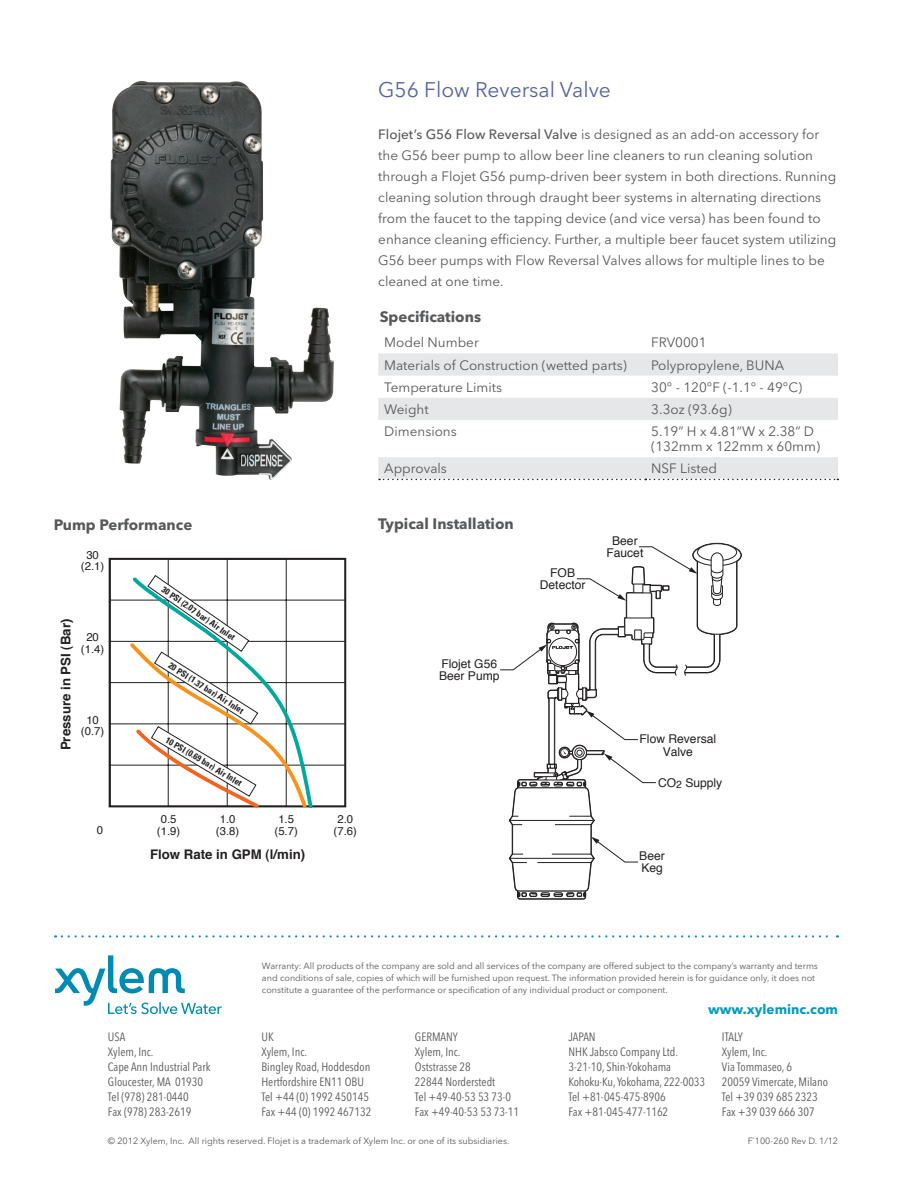
<style>
.page{position:relative;width:918px;height:1188px;background:#fff}
.page>*{position:absolute;margin:0;border:0;box-sizing:border-box;transform-origin:0 0}
.t1{font:21px "Avenir Next LT Pro";color:#5463a4}
.t2{font:700 15px "Avenir Next LT Pro";color:#57585a}
.t3{font:13.5px/21px "Avenir Next LT Pro";color:#57585a}
.t4{font:700 13.5px "Avenir Next LT Pro";color:#049bbf}
.t5{font:700 13.2px "Helvetica";color:#231f20}
.t6{font:12.15px/12.1px "Helvetica";color:#231f20;text-align:center}
.t7{font:condensed 12px/15px "Avenir Next LT Pro";color:#57585a}
.t8{font:11.4px/11.4px "Helvetica";color:#231f20;text-align:center}
.t9{font:9px/12px "Avenir Next LT Pro";color:#57585a}
.t10{font:700 condensed 8.85px "Univers";color:#231f20}
.s1{font-weight:500}
</style>
<div class="page">
<svg style="left:378px;top:353px;width:460px;height:126px;fill:#ececee"></svg>
<svg style="left:379px;top:479px;width:459px;height:1px"></svg>
<svg style="left:108px;top:558px;width:238px;height:249px"></svg>
<svg style="left:129px;top:574px;width:186px;height:235px"></svg>
<div style="left:548px;top:697px;width:7px;height:68px;border:2px solid #231f20"></div>
<div style="left:559px;top:747px;width:12px;height:11px;border:2px solid #231f20;border-radius:50%"></div>
<div style="left:692px;top:544px;width:50px;height:22px;border:2px solid #231f20;border-radius:50%"></div>
<div style="left:697px;top:543px;width:40px;height:19px;border:2px solid #231f20;border-radius:50%"></div>
<div style="left:549px;top:698px;width:5px;height:66px;background:#fff"></div>
<div style="left:549px;top:698px;width:6px;height:66px;border:1px solid #231f20"></div>
<div style="left:572px;top:745px;width:15px;height:15px;border:1px solid #231f20;border-radius:50%"></div>
<div style="left:559px;top:747px;width:11px;height:11px;border:1px solid #231f20;border-radius:50%"></div>
<div style="left:560px;top:748px;width:9px;height:9px;border:1px solid #231f20;border-radius:50%"></div>
<div style="left:574px;top:747px;width:11px;height:11px;border:1px solid #231f20;border-radius:50%"></div>
<div style="left:693px;top:544px;width:48px;height:22px;border:1px solid #231f20;border-radius:50%"></div>
<svg style="left:697px;top:544px;width:40px;height:17px"></svg>
<div style="left:697px;top:543px;width:40px;height:18px;border:1px solid #231f20;border-radius:50%"></div>
<svg style="left:509px;top:749px;width:147px;height:151px"></svg>
<svg style="left:500px;top:546px;width:238px;height:194px"></svg>
<img style="left:110px;top:87px;width:182px;height:393px">
<svg style="left:55px;top:955px;width:167px;height:59px"></svg>
<svg style="left:62px;top:935px;width:776px;height:2px"></svg>
<svg style="left:127px;top:575px;width:182px;height:234px"></svg>
<h1 class="t1" style="left:378px;top:77px;width:234px">G56 Flow Reversal Valve</h1>
<p class="t3" style="left:378px;top:124px;width:460px"><span class="s1">Flojet’s G56 Flow Reversal Valve</span> is designed as an add-on accessory for the G56 beer pump to allow beer line cleaners to run cleaning solution through a Flojet G56 pump-driven beer system in both directions. Running cleaning solution through draught beer systems in alternating directions from the faucet to the tapping device (and vice versa) has been found to enhance cleaning efficiency. Further, a multiple beer faucet system utilizing G56 beer pumps with Flow Reversal Valves allows for multiple lines to be cleaned at one time.</p>
<p class="t2" style="left:380px;top:308px;width:103px">Specifications</p>
<p class="t3" style="left:384px;top:332px;width:96px">Model Number</p>
<p class="t3" style="left:651px;top:332px;width:57px">FRV0001</p>
<p class="t3" style="left:384px;top:354px;width:244px">Materials of Construction (wetted parts)</p>
<p class="t3" style="left:651px;top:354px;width:134px">Polypropylene, BUNA</p>
<p class="t3" style="left:384px;top:377px;width:119px">Temperature Limits</p>
<p class="t3" style="left:651px;top:377px;width:152px">30° - 120°F (-1.1° - 49°C)</p>
<p class="t3" style="left:384px;top:399px;width:46px">Weight</p>
<p class="t3" style="left:651px;top:399px;width:82px">3.3oz (93.6g)</p>
<p class="t3" style="left:384px;top:421px;width:74px">Dimensions</p>
<p class="t3" style="left:651px;top:424px;width:170px;line-height:15px">5.19” H x 4.81”W x 2.38” D (132mm x 122mm x 60mm)</p>
<p class="t3" style="left:384px;top:458px;width:64px">Approvals</p>
<p class="t3" style="left:651px;top:458px;width:67px">NSF Listed</p>
<p class="t2" style="left:54px;top:515px;width:140px">Pump Performance</p>
<p class="t2" style="left:378px;top:515px;width:137px">Typical Installation</p>
<p class="t8" style="left:81px;top:550px;width:25px">30 (2.1)</p>
<p class="t5" style="left:57px;top:750px;width:133px;rotate:-90deg">P usse r er ni P S B(I ) ra</p>
<p class="t8" style="left:81px;top:632px;width:25px">20 (1.4)</p>
<p class="t8" style="left:81px;top:715px;width:25px">10 (0.7)</p>
<p class="t10" style="left:166px;top:584px;width:32px;rotate:35deg">30 PS (2</p>
<p class="t10" style="left:182px;top:595px;width:69px;rotate:35deg">I .07 ba ) Air let</p>
<p class="t10" style="left:172px;top:660px;width:89px;rotate:32deg">02 I SP ( 1 . 3 7 rab ) A i r I n l e t</p>
<p class="t10" style="left:169px;top:734px;width:32px;rotate:31deg">10 PS (0</p>
<p class="t10" style="left:186px;top:744px;width:69px;rotate:31deg">I .69 ba ) Air let</p>
<p class="t8" style="left:97px;top:825px;width:8px">0</p>
<p class="t8" style="left:216px;top:814px;width:25px">1.0 (3.8)</p>
<p class="t8" style="left:334px;top:814px;width:25px">2.0 (7.6)</p>
<p class="t5" style="left:150px;top:845px;width:157px">Flow Rate in GPM (l/min)</p>
<p class="t8" style="left:157px;top:814px;width:25px">0.5 (1.9)</p>
<p class="t8" style="left:275px;top:814px;width:25px">1.5 (5.7)</p>
<p class="t6" style="left:439px;top:658px;width:62px;text-align:left">Flojet G56<br>Beer Pump</p>
<p class="t6" style="left:540px;top:567px;width:47px">FOB<br>Detector</p>
<p class="t6" style="left:606px;top:535px;width:38px">Beer<br>Faucet</p>
<p class="t6" style="left:640px;top:734px;width:78px">Flow Reversal<br>Valve</p>
<p class="t6" style="left:658px;top:777px;width:66px">CO<sub>2</sub> Supply</p>
<p class="t6" style="left:639px;top:851px;width:27px;text-align:left">Beer<br>Keg</p>
<p class="t9" style="left:262px;top:960px;width:557px">Warranty: All products of the company are sold and all services of the company are offered subject to the company’s warranty and terms and conditions of sale, copies of which will be furnished upon request. The information provided herein is for guidance only, it does not constitute a guarantee of the performance or specification of any individual product or component.</p>
<p class="t4" style="left:708px;top:1001px;width:132px">www.xyleminc.com</p>
<p class="t7" style="left:108px;top:1029px;width:104px">USA<br>Xylem, Inc.<br>Cape Ann Industrial Park<br>Gloucester, MA 01930<br>Tel (978) 281-0440<br>Fax (978) 283-2619</p>
<p class="t7" style="left:261px;top:1029px;width:112px">UK<br>Xylem, Inc.<br>Bingley Road, Hoddesdon<br>Hertfordshire EN11 OBU<br>Tel +44 (0) 1992 450145<br>Fax +44 (0) 1992 467132</p>
<p class="t7" style="left:415px;top:1029px;width:106px">GERMANY<br>Xylem, Inc.<br>Oststrasse 28<br>22844 Norderstedt<br>Tel +49-40-53 53 73-0<br>Fax +49-40-53 53 73-11</p>
<p class="t7" style="left:568px;top:1029px;width:138px">JAPAN<br>NHK Jabsco Company Ltd.<br>3-21-10, Shin-Yokohama<br>Kohoku-Ku, Yokohama, 222-0033<br>Tel +81-045-475-8906<br>Fax +81-045-477-1162</p>
<p class="t7" style="left:722px;top:1029px;width:108px">ITALY<br>Xylem, Inc.<br>Via Tommaseo, 6<br>20059 Vimercate, Milano<br>Tel +39 039 685 2323<br>Fax +39 039 666 307</p>
<p class="t9" style="left:108px;top:1135px;width:403px">© 2012 Xylem, Inc. All rights reserved. Flojet is a trademark of Xylem Inc. or one of its subsidiaries.</p>
<p class="t9" style="left:748px;top:1135px;width:92px">F`100-260 Rev D. 1/12</p>
</div>
